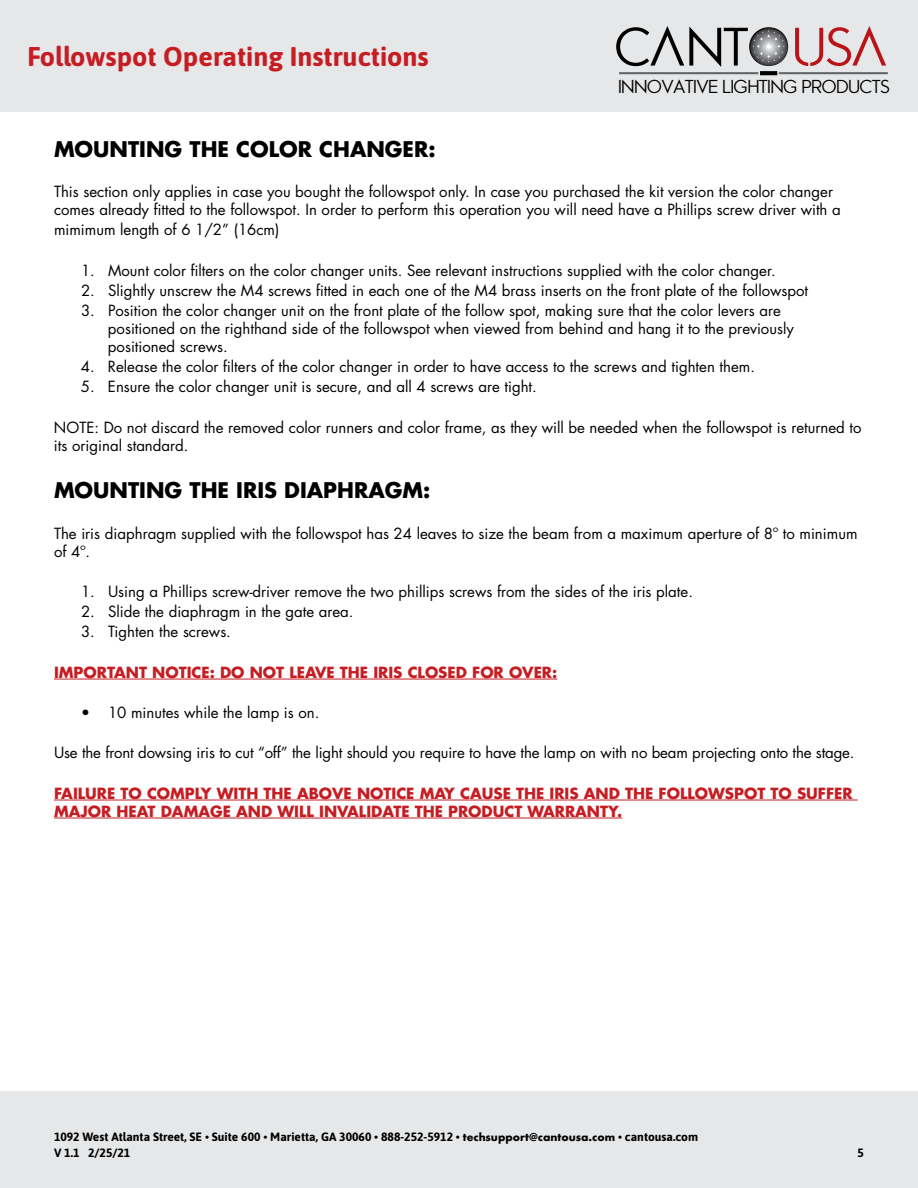
<style>
.page{position:relative;width:918px;height:1188px;background:#fff}
.page>*{position:absolute;margin:0;border:0;box-sizing:border-box;transform-origin:0 0}
.t1{font:700 27px "Asap";color:#c61d23}
.t2{font:700 21px "Futura";color:#000}
.t3{font:18px "Pasajero";color:#000}
.t4{font:15px/18px "Futura";color:#000}
.t5{font:700 15px/18px "Futura";color:#c61d23}
.t6{font:700 12px "Asap";color:#000}
.s1{font-family:"Futura PT"}
</style>
<div class="page">
<div style="left:0;top:0;width:918px;height:112px;background:#e6e7e8"></div>
<div style="left:0;top:1091px;width:918px;height:97px;background:#e6e7e8"></div>
<svg style="left:795px;top:26px;width:91px;height:40px"></svg>
<svg style="left:616px;top:26px;width:172px;height:41px"></svg>
<hr style="left:619px;top:72px;width:139px;height:2px;background:#636466">
<hr style="left:779px;top:72px;width:109px;height:2px;background:#636466">
<svg style="left:760px;top:71px;width:17px;height:4px"></svg>
<hr style="left:54px;top:679px;width:503px;height:1px;background:#c61d23">
<hr style="left:54px;top:800px;width:804px;height:1px;background:#c61d23">
<hr style="left:54px;top:818px;width:568px;height:1px;background:#c61d23">
<h1 class="t1" style="left:27px;top:37px;width:403px">Followspot Operating Instructions</h1>
<p class="t3" style="left:618px;top:76px;width:273px">INNOVATIVE LIGHTING PRODUCTS</p>
<h2 class="t2" style="left:54px;top:135px;width:383px">MOUNTING THE COLOR CHANGER:</h2>
<p class="t4" style="left:54px;top:183px;width:788px">This section only applies in case you bought the followspot only. In case you purchased the kit version the color changer comes already fitted to the followspot. In order to perform this operation you will need have a Phillips screw driver with a</p>
<p class="t4" style="left:54px;top:221px;width:227px">mimimum length of 6 1/2” (16cm)</p>
<p class="t4" style="left:81px;top:261px;width:696px">1. Mount color filters on the color changer units. See relevant instructions supplied with the color changer.</p>
<p class="t4" style="left:81px;top:282px;width:729px">2. Slightly unscrew the M4 screws fitted in each one of the M4 brass inserts on the front plate of the followspot</p>
<p class="t4" style="left:108px;top:302px;width:687px;text-indent:-27px">3. Position the color changer unit on the front plate of the follow spot, making sure that the color levers are positioned on the righthand side of the followspot when viewed from behind and hang it to the previously positioned screws.</p>
<p class="t4" style="left:81px;top:358px;width:676px">4. Release the color filters of the color changer in order to have access to the screws and tighten them.</p>
<p class="t4" style="left:81px;top:378px;width:457px">5. Ensure the color changer unit is secure, and all 4 screws are tight.</p>
<p class="t4" style="left:54px;top:418px;width:809px">NOTE: Do not discard the removed color runners and color frame, as they will be needed when the followspot is returned to its original standard.</p>
<h2 class="t2" style="left:54px;top:476px;width:378px">MOUNTING THE IRIS DIAPHRAGM:</h2>
<p class="t4" style="left:54px;top:524px;width:805px">The iris diaphragm supplied with the followspot has 24 leaves to size the beam from a maximum aperture of 8º to minimum of 4º.</p>
<p class="t4" style="left:81px;top:583px;width:613px">1. Using a Phillips screw-driver remove the two phillips screws from the sides of the iris plate.</p>
<p class="t4" style="left:81px;top:603px;width:274px">2. Slide the diaphragm in the gate area.</p>
<p class="t4" style="left:81px;top:623px;width:151px">3. Tighten the screws.</p>
<p class="t5" style="left:54px;top:663px;width:505px">IMPORTANT NOTICE: DO NOT LEAVE THE IRIS CLOSED FOR OVER:</p>
<p class="t4" style="left:81px;top:704px;width:240px">• 10 minutes while the lamp is on.</p>
<p class="t4" style="left:54px;top:744px;width:802px">Use the front dowsing iris to cut “off” the light should you require to have the lamp on with no beam projecting onto the stage.</p>
<p class="t5" style="left:54px;top:784px;width:800px">FAILURE TO COMPLY WITH THE ABOVE NOTICE MAY CAUSE THE IRIS AND THE FOLLOWSPOT TO SUFFER<br>MAJOR HEAT DAMAGE AND WILL INVALIDATE THE PRODUCT WARRANTY.</p>
<p class="t6" style="left:54px;top:1129px;width:646px">1092 West Atlanta Street, SE • Suite 600 • Marietta, GA 30060 • 888-252-5912 • <span class="s1">techsupport@cantousa.com</span> • cantousa.com</p>
<p class="t6" style="left:54px;top:1145px;width:78px">V 1.1 2/25/21</p>
<p class="t6" style="left:858px;top:1145px;width:8px">5</p>
</div>
